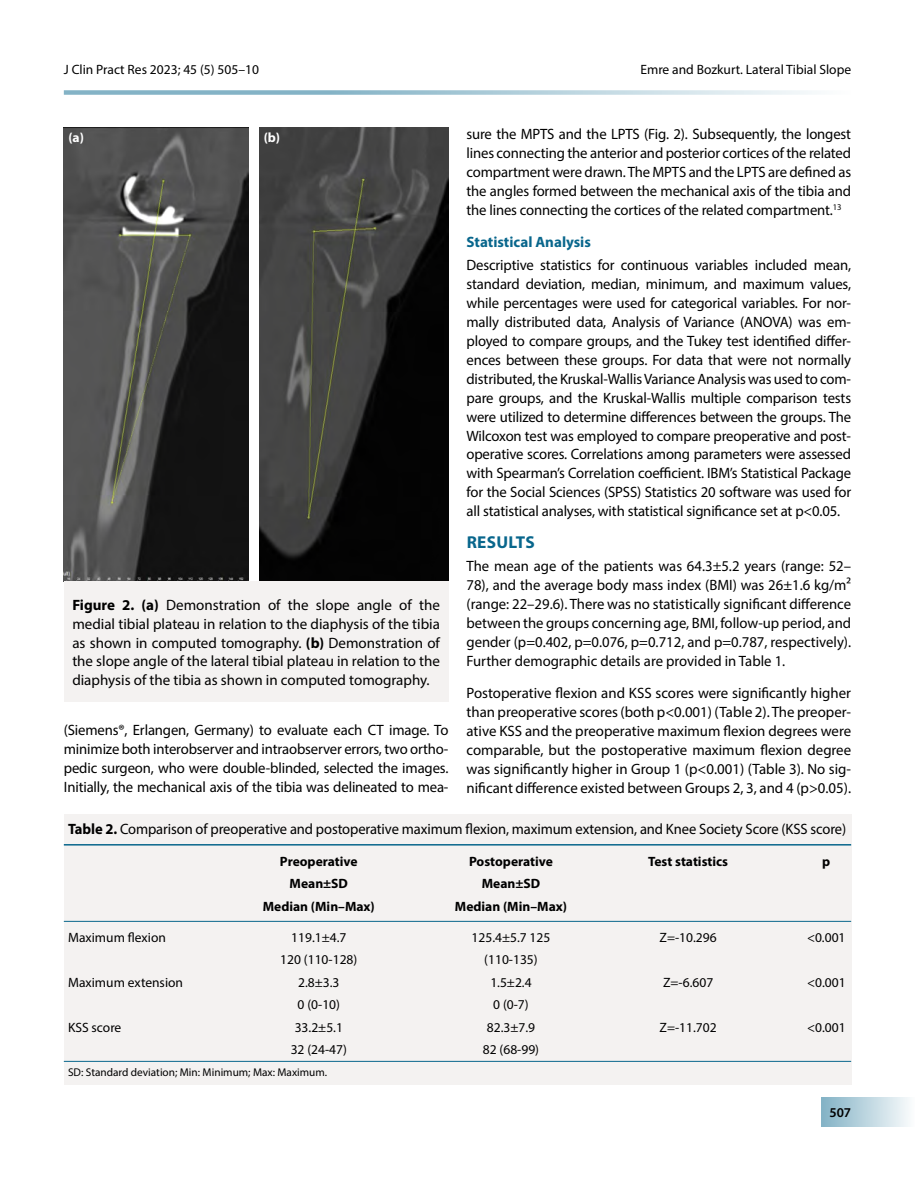
<style>
.page{position:relative;width:915px;height:1191px;background:#fff}
.page>*{position:absolute;margin:0;border:0;box-sizing:border-box;transform-origin:0 0}
.t1{font:700 17.25px "Myriad Pro";letter-spacing:.02em;color:#08668c}
.t2{font:15px/18.9px "Myriad Pro";letter-spacing:-.01em;color:#000;text-align:justify}
.t3{font:700 15px "Myriad Pro";color:#08668c}
.t4{font:13.5px "Myriad Pro";color:#000}
.t5{font:700 13.5px "Myriad Pro";color:#000}
.t6{font:700 13.5px "Myriad Pro";color:#fff}
.t7{font:600 13.5px "Myriad Pro";color:#000}
.t8{font:11.25px "Myriad Pro";color:#000}
.s1{font-weight:700}
</style>
<div class="page">
<div style="left:821px;top:1097px;width:93px;height:30px;background:linear-gradient(to right,#82b2c5,#fbfcfd)"></div>
<svg style="left:64px;top:90px;width:748px;height:5px;background:#b0ceda"></svg>
<img style="left:64px;top:128px;width:184px;height:454px">
<img style="left:259px;top:128px;width:189px;height:454px">
<div style="left:64px;top:582px;width:384px;height:120px;background:#f4f2f1"></div>
<div style="left:64px;top:814px;width:786px;height:270px;background:#f4f2f1"></div>
<hr style="left:64px;top:844px;width:786px;height:1px;background:#08668c">
<hr style="left:64px;top:921px;width:786px;height:1px;background:#08668c">
<hr style="left:64px;top:1061px;width:786px;height:1px;background:#08668c">
<p class="t4" style="left:64px;top:61px;width:196px">J Clin Pract Res 2023; 45 (5) 505–10</p>
<p class="t4" style="left:640px;top:61px;width:212px">Emre and Bozkurt. Lateral Tibial Slope</p>
<p class="t6" style="left:68px;top:129px;width:17px">(a)</p>
<p class="t6" style="left:264px;top:129px;width:18px">(b)</p>
<p class="t2" style="left:72px;top:595px;width:369px"><span class="s1">Figure 2. (a)</span> Demonstration of the slope angle of the medial tibial plateau in relation to the diaphysis of the tibia as shown in computed tomography. <span class="s1">(b)</span> Demonstration of the slope angle of the lateral tibial plateau in relation to the diaphysis of the tibia as shown in computed tomography.</p>
<p class="t2" style="left:64px;top:719px;width:386px">(Siemens®, Erlangen, Germany) to evaluate each CT image. To minimize both interobserver and intraobserver errors, two ortho&shy;pedic surgeon, who were double-blinded, selected the images.<br>Initially, the mechanical axis of the tibia was delineated to mea-</p>
<p class="t2" style="left:466px;top:124px;width:386px">sure the MPTS and the LPTS (Fig. 2). Subsequently, the longest lines connecting the anterior and posterior cortices of the related compartment were drawn. The MPTS and the LPTS are defined as the angles formed between the mechanical axis of the tibia and the lines connecting the cortices of the related compartment.<sup>13</sup></p>
<p class="t3" style="left:466px;top:232px;width:126px">Statistical Analysis</p>
<p class="t2" style="left:466px;top:255px;width:386px">Descriptive statistics for continuous variables included mean, standard deviation, median, minimum, and maximum values, while percentages were used for categorical variables. For nor&shy;mally distributed data, Analysis of Variance (ANOVA) was em&shy;ployed to compare groups, and the Tukey test identified differ&shy;ences between these groups. For data that were not normally distributed, the Kruskal-Wallis Variance Analysis was used to com&shy;pare groups, and the Kruskal-Wallis multiple comparison tests were utilized to determine differences between the groups. The Wilcoxon test was employed to compare preoperative and post&shy;operative scores. Correlations among parameters were assessed with Spearman’s Correlation coefficient. IBM’s Statistical Package for the Social Sciences (SPSS) Statistics 20 software was used for all statistical analyses, with statistical significance set at p&lt;0.05.</p>
<p class="t1" style="left:466px;top:531px;width:70px">RESULTS</p>
<p class="t2" style="left:466px;top:556px;width:386px">The mean age of the patients was 64.3±5.2 years (range: 52– 78), and the average body mass index (BMI) was 26±1.6 kg/m² (range: 22–29.6). There was no statistically significant difference between the groups concerning age, BMI, follow-up period, and gender (p=0.402, p=0.076, p=0.712, and p=0.787, respectively).<br>Further demographic details are provided in Table 1.</p>
<p class="t2" style="left:466px;top:683px;width:386px">Postoperative flexion and KSS scores were significantly higher than preoperative scores (both p&lt;0.001) (Table 2). The preoper&shy;ative KSS and the preoperative maximum flexion degrees were comparable, but the postoperative maximum flexion degree was significantly higher in Group 1 (p&lt;0.001) (Table 3). No sig&shy;nificant difference existed between Groups 2, 3, and 4 (p&gt;0.05).</p>
<p class="t2" style="left:68px;top:819px;width:779px"><span class="s1">Table 2.</span> Comparison of preoperative and postoperative maximum flexion, maximum extension, and Knee Society Score (KSS score)</p>
<p class="t5" style="left:280px;top:852px;width:79px">Preoperative</p>
<p class="t5" style="left:469px;top:852px;width:85px">Postoperative</p>
<p class="t5" style="left:648px;top:852px;width:81px">Test statistics</p>
<p class="t5" style="left:821px;top:852px;width:10px">p</p>
<p class="t5" style="left:289px;top:874px;width:60px">Mean±SD</p>
<p class="t5" style="left:481px;top:874px;width:60px">Mean±SD</p>
<p class="t5" style="left:263px;top:897px;width:114px">Median (Min–Max)</p>
<p class="t5" style="left:455px;top:897px;width:114px">Median (Min–Max)</p>
<p class="t4" style="left:68px;top:928px;width:99px">Maximum flexion</p>
<p class="t4" style="left:291px;top:928px;width:57px">119.1±4.7</p>
<p class="t4" style="left:471px;top:928px;width:80px">125.4±5.7 125</p>
<p class="t4" style="left:659px;top:928px;width:59px">Z=-10.296</p>
<p class="t4" style="left:806px;top:928px;width:40px">&lt;0.001</p>
<p class="t4" style="left:280px;top:951px;width:79px">120 (110-128)</p>
<p class="t4" style="left:484px;top:951px;width:55px">(110-135)</p>
<p class="t4" style="left:68px;top:973px;width:116px">Maximum extension</p>
<p class="t4" style="left:298px;top:973px;width:43px">2.8±3.3</p>
<p class="t4" style="left:490px;top:973px;width:43px">1.5±2.4</p>
<p class="t4" style="left:662px;top:973px;width:52px">Z=-6.607</p>
<p class="t4" style="left:806px;top:973px;width:40px">&lt;0.001</p>
<p class="t4" style="left:297px;top:996px;width:44px">0 (0-10)</p>
<p class="t4" style="left:493px;top:996px;width:37px">0 (0-7)</p>
<p class="t4" style="left:68px;top:1018px;width:55px">KSS score</p>
<p class="t4" style="left:294px;top:1018px;width:50px">33.2±5.1</p>
<p class="t4" style="left:486px;top:1018px;width:50px">82.3±7.9</p>
<p class="t4" style="left:659px;top:1018px;width:59px">Z=-11.702</p>
<p class="t4" style="left:806px;top:1018px;width:40px">&lt;0.001</p>
<p class="t4" style="left:290px;top:1041px;width:58px">32 (24-47)</p>
<p class="t4" style="left:482px;top:1041px;width:58px">82 (68-99)</p>
<p class="t8" style="left:68px;top:1065px;width:260px">SD: Standard deviation; Min: Minimum; Max: Maximum.</p>
<p class="t7" style="left:829px;top:1104px;width:23px">507</p>
</div>
